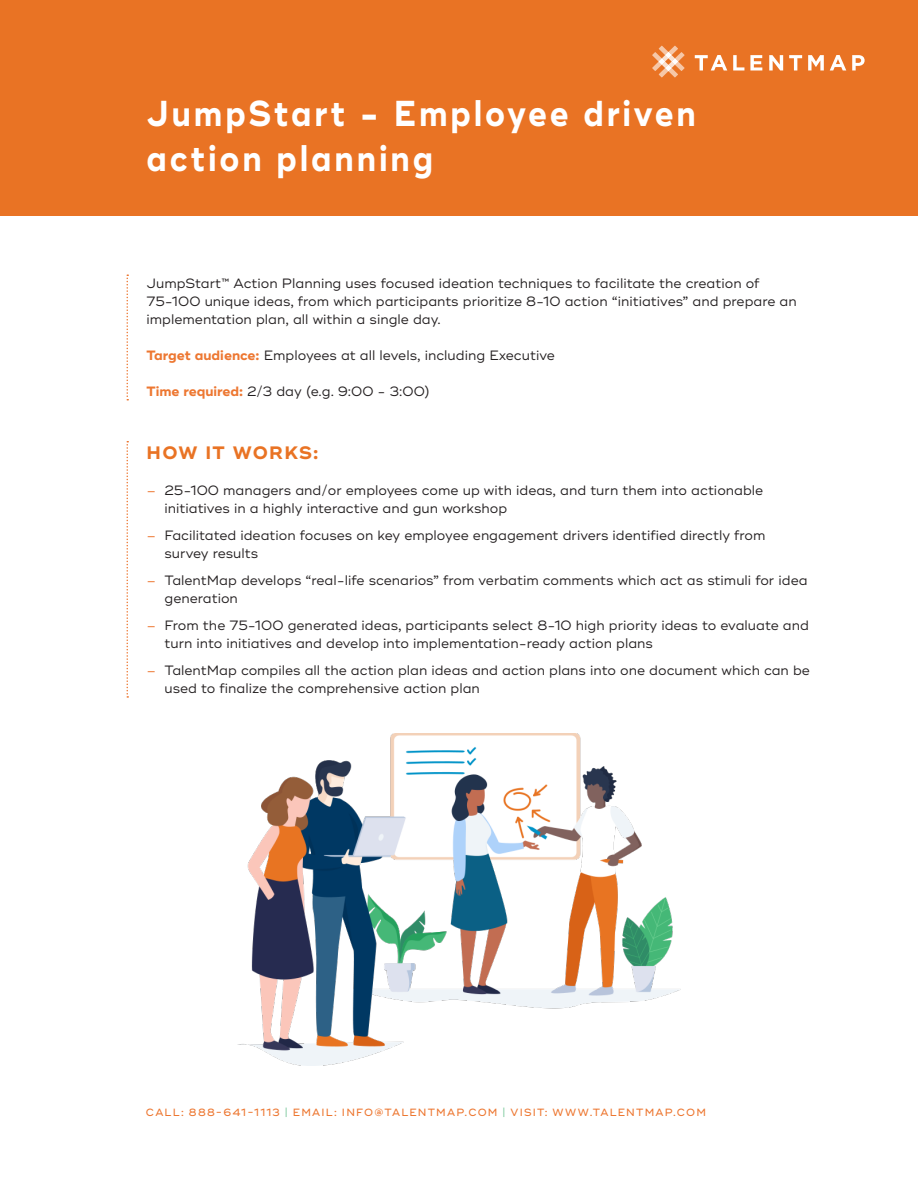
<style>
.page{position:relative;width:918px;height:1188px;background:#fff}
.page>*{position:absolute;margin:0;border:0;box-sizing:border-box;transform-origin:0 0}
.t1{font:700 36px/45px "Ridley Grotesk";letter-spacing:.09em;color:#fff;scale:.88 1}
.Intro{font:700 18px "Ridley Grotesk";letter-spacing:.075em;color:#e97324}
.Body{font:13.5px/18px "Ridley Grotesk";color:#231f20}
.t2{font:500 10.5px "Ridley Grotesk";letter-spacing:.115em;color:#ed7731}
.s1{font-weight:700;color:#ed7731}
.s2{color:#ed7731}
.s3{color:#7dc99e}
</style>
<div class="page">
<svg style="left:127px;top:441px;width:1px;height:257px"></svg>
<div style="left:0;top:0;width:918px;height:216px;background:#e97324"></div>
<svg style="left:695px;top:55px;width:32px;height:15px"></svg>
<svg style="left:733px;top:55px;width:11px;height:15px"></svg>
<svg style="left:750px;top:55px;width:12px;height:15px"></svg>
<svg style="left:769px;top:55px;width:14px;height:15px"></svg>
<svg style="left:789px;top:55px;width:13px;height:15px"></svg>
<svg style="left:808px;top:55px;width:16px;height:15px"></svg>
<svg style="left:830px;top:55px;width:16px;height:15px"></svg>
<svg style="left:852px;top:55px;width:13px;height:15px"></svg>
<svg style="left:652px;top:46px;width:33px;height:31px"></svg>
<svg style="left:127px;top:274px;width:1px;height:126px"></svg>
<img style="left:237px;top:733px;width:444px;height:332px">
<p class="t1" style="left:147px;top:92px;width:626px">JumpStart - Employee driven action planning</p>
<p class="Body" style="left:147px;top:275px;width:652px">JumpStart™ Action Planning uses focused ideation techniques to facilitate the creation of<br>75-100 unique ideas, from which participants prioritize 8-10 action “initiatives” and prepare an implementation plan, all within a single day.</p>
<p class="Body" style="left:147px;top:347px;width:410px"><span class="s1">Target audience:</span> Employees at all levels, including Executive</p>
<p class="Body" style="left:147px;top:383px;width:285px"><span class="s1">Time required:</span> 2/3 day (e.g. 9:00 - 3:00)</p>
<p class="Intro" style="left:147px;top:442px;width:173px">HOW IT WORKS:</p>
<p class="Body" style="left:165px;top:482px;width:600px;text-indent:-18px"><span class="s2">–</span> 25-100 managers and/or employees come up with ideas, and turn them into actionable initiatives in a highly interactive and gun workshop</p>
<p class="Body" style="left:165px;top:527px;width:603px;text-indent:-18px"><span class="s2">–</span> Facilitated ideation focuses on key employee engagement drivers identified directly from survey results</p>
<p class="Body" style="left:165px;top:572px;width:645px;text-indent:-18px"><span class="s2">–</span> TalentMap develops “real-life scenarios” from verbatim comments which act as stimuli for idea generation</p>
<p class="Body" style="left:165px;top:617px;width:646px;text-indent:-18px"><span class="s2">–</span> From the 75-100 generated ideas, participants select 8-10 high priority ideas to evaluate and turn into initiatives and develop into implementation-ready action plans</p>
<p class="Body" style="left:165px;top:662px;width:647px;text-indent:-18px"><span class="s2">–</span> TalentMap compiles all the action plan ideas and action plans into one document which can be used to finalize the comprehensive action plan</p>
<p class="t2" style="left:146px;top:1106px;width:561px">CALL: 888-641-1113 <span class="s3">|</span> EMAIL: INFO@TALENTMAP.COM <span class="s3">|</span> VISIT: WWW.TALENTMAP.COM</p>
</div>
